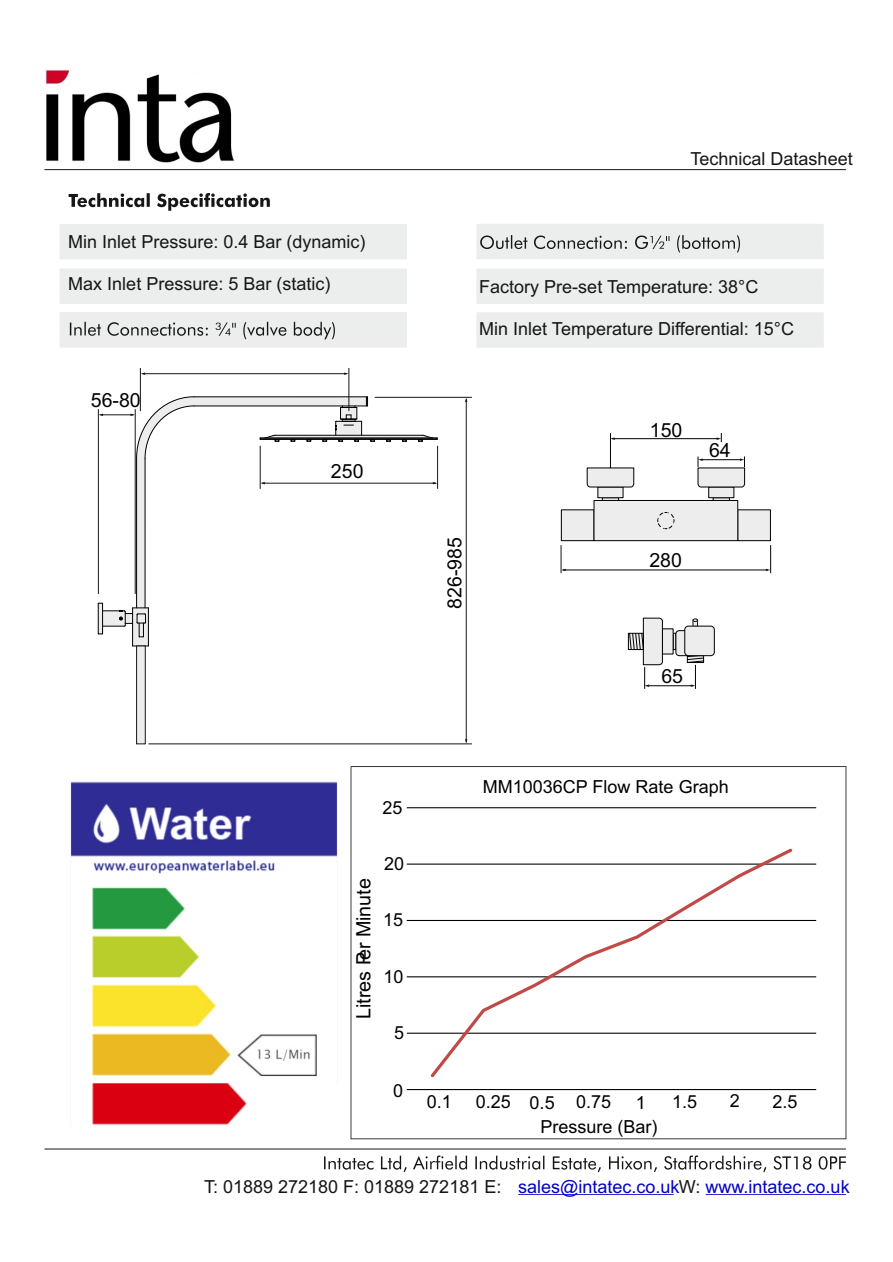
<style>
.page{position:relative;width:893px;height:1262px;background:#fff}
.page>*{position:absolute;margin:0;border:0;box-sizing:border-box;transform-origin:0 0}
.t1{font:19.8px "Arial";color:#000}
.t2{font:19.5px "Arial";color:#000}
.t3{font:18px "Arial";color:#151616}
.t4{font:18px "Arial";color:#000}
.t5{font:18px "Arial";color:#0000c4}
.s1{color:#151616}
</style>
<div class="page">
<img style="left:70px;top:781px;width:268px;height:344px">
<hr style="left:44px;top:1148px;width:801px;height:1px;background:#151616">
<svg style="left:324px;top:1155px;width:521px;height:17px"></svg>
<hr style="left:518px;top:1194px;width:155px;height:1px;background:#0000c4">
<hr style="left:705px;top:1194px;width:140px;height:1px;background:#0000c4">
<hr style="left:44px;top:169px;width:801px;height:1px;background:#151616">
<svg style="left:350px;top:766px;width:496px;height:373px"></svg>
<svg style="left:98px;top:396px;width:333px;height:251px"></svg>
<hr style="left:194px;top:396px;width:173px;height:1px;background:#000">
<hr style="left:194px;top:405px;width:173px;height:1px;background:#000">
<hr style="left:260px;top:437px;width:177px;height:1px;background:#000">
<hr style="left:260px;top:438px;width:177px;height:1px;background:#000">
<hr style="left:260px;top:439px;width:177px;height:1px;background:#000">
<hr style="left:148px;top:608px;width:1px;height:38px;background:#000">
<hr style="left:132px;top:608px;width:1px;height:38px;background:#000">
<svg style="left:119px;top:420px;width:314px;height:191px"></svg>
<svg style="left:98px;top:603px;width:50px;height:34px"></svg>
<svg style="left:260px;top:397px;width:171px;height:45px"></svg>
<hr style="left:143px;top:373px;width:203px;height:1px;background:#151616">
<hr style="left:140px;top:368px;width:1px;height:43px;background:#151616">
<hr style="left:348px;top:368px;width:1px;height:43px;background:#151616">
<hr style="left:466px;top:399px;width:1px;height:343px;background:#151616">
<hr style="left:374px;top:397px;width:98px;height:1px;background:#151616">
<hr style="left:148px;top:743px;width:324px;height:1px;background:#151616">
<hr style="left:262px;top:483px;width:174px;height:1px;background:#151616">
<hr style="left:437px;top:446px;width:1px;height:43px;background:#151616">
<hr style="left:260px;top:446px;width:1px;height:43px;background:#151616">
<hr style="left:100px;top:414px;width:33px;height:1px;background:#151616">
<hr style="left:98px;top:409px;width:1px;height:185px;background:#151616">
<hr style="left:135px;top:409px;width:1px;height:185px;background:#151616">
<svg style="left:133px;top:645px;width:15px;height:99px"></svg>
<svg style="left:692px;top:619px;width:6px;height:8px"></svg>
<div style="left:561px;top:510px;width:33px;height:30px;background:#ededed"></div>
<div style="left:561px;top:509px;width:33px;height:32px;border:1px solid #000"></div>
<div style="left:737px;top:510px;width:33px;height:30px;background:#ededed"></div>
<div style="left:737px;top:509px;width:33px;height:32px;border:1px solid #000"></div>
<div style="left:594px;top:500px;width:143px;height:40px;background:#ededed"></div>
<div style="left:593px;top:500px;width:145px;height:41px;border:1px solid #000"></div>
<div style="left:602px;top:497px;width:17px;height:4px;border:1px solid #000"></div>
<div style="left:598px;top:487px;width:25px;height:11px;background:#ededed"></div>
<div style="left:597px;top:486px;width:26px;height:12px;border:1px solid #000"></div>
<svg style="left:586px;top:467px;width:48px;height:21px"></svg>
<div style="left:712px;top:497px;width:17px;height:4px;border:1px solid #000"></div>
<div style="left:708px;top:487px;width:26px;height:11px;background:#ededed"></div>
<div style="left:708px;top:486px;width:26px;height:12px;border:1px solid #000"></div>
<svg style="left:657px;top:512px;width:17px;height:17px"></svg>
<div style="left:672px;top:633px;width:4px;height:17px;border:1px solid #000"></div>
<div style="left:662px;top:629px;width:11px;height:25px;background:#ededed"></div>
<div style="left:676px;top:630px;width:29px;height:25px;background:#ededed;border-radius:3px"></div>
<div style="left:675px;top:630px;width:30px;height:26px;border:1px solid #000;border-radius:3px"></div>
<div style="left:684px;top:626px;width:30px;height:29px;background:#ededed;border-radius:4px"></div>
<div style="left:684px;top:625px;width:30px;height:31px;border:1px solid #000;border-radius:4px"></div>
<hr style="left:612px;top:438px;width:107px;height:1px;background:#000">
<hr style="left:646px;top:685px;width:47px;height:1px;background:#000">
<hr style="left:562px;top:569px;width:205px;height:1px;background:#000">
<hr style="left:610px;top:433px;width:1px;height:35px;background:#000">
<svg style="left:692px;top:618px;width:6px;height:4px"></svg>
<svg style="left:716px;top:433px;width:6px;height:9px"></svg>
<svg style="left:697px;top:456px;width:48px;height:32px"></svg>
<svg style="left:130px;top:396px;width:65px;height:63px"></svg>
<svg style="left:560px;top:545px;width:5px;height:28px"></svg>
<svg style="left:765px;top:545px;width:6px;height:28px"></svg>
<svg style="left:686px;top:654px;width:18px;height:35px"></svg>
<svg style="left:628px;top:617px;width:35px;height:72px"></svg>
<div style="left:476px;top:330px;width:347px;height:18px;background:#eceded"></div>
<div style="left:476px;top:312px;width:347px;height:18px;background:#eceded"></div>
<div style="left:476px;top:286px;width:347px;height:18px;background:#eceded"></div>
<div style="left:476px;top:268px;width:347px;height:18px;background:#eceded"></div>
<div style="left:60px;top:329px;width:347px;height:18px;background:#eceded"></div>
<div style="left:60px;top:312px;width:347px;height:18px;background:#eceded"></div>
<div style="left:60px;top:286px;width:347px;height:18px;background:#eceded"></div>
<div style="left:60px;top:268px;width:347px;height:18px;background:#eceded"></div>
<div style="left:60px;top:241px;width:347px;height:18px;background:#eceded"></div>
<div style="left:60px;top:224px;width:347px;height:18px;background:#eceded"></div>
<svg style="left:69px;top:193px;width:201px;height:18px"></svg>
<svg style="left:70px;top:322px;width:265px;height:17px"></svg>
<div style="left:476px;top:241px;width:347px;height:18px;background:#eceded"></div>
<div style="left:476px;top:224px;width:347px;height:18px;background:#eceded"></div>
<svg style="left:480px;top:235px;width:260px;height:18px"></svg>
<img style="left:45px;top:70px;width:190px;height:93px">
<p class="t3" style="left:690px;top:151px;width:164px">Technical Datasheet</p>
<p class="t3" style="left:68px;top:234px;width:299px">Min Inlet Pressure: 0.4 Bar (dynamic)</p>
<p class="t3" style="left:68px;top:277px;width:264px">Max Inlet Pressure: 5 Bar (static)</p>
<p class="t3" style="left:479px;top:279px;width:280px">Factory Pre-set Temperature: 38°C</p>
<p class="t3" style="left:479px;top:321px;width:316px">Min Inlet Temperature Differential: 15°C</p>
<p class="t2" style="left:91px;top:392px;width:51px">56-80</p>
<p class="t2" style="left:331px;top:464px;width:34px">250</p>
<p class="t2" style="left:447px;top:609px;width:73px;rotate:-90deg">826-985</p>
<p class="t2" style="left:650px;top:423px;width:34px">150</p>
<p class="t2" style="left:709px;top:443px;width:23px">64</p>
<p class="t2" style="left:649px;top:552px;width:34px">280</p>
<p class="t2" style="left:661px;top:669px;width:23px">65</p>
<p class="t4" style="left:382px;top:800px;width:22px">25</p>
<p class="t1" style="left:356px;top:1019px;width:143px;rotate:-90deg">Litres Per Minute</p>
<p class="t4" style="left:384px;top:856px;width:22px">20</p>
<p class="t4" style="left:383px;top:913px;width:22px">15</p>
<p class="t4" style="left:383px;top:970px;width:22px">10</p>
<p class="t4" style="left:394px;top:1026px;width:12px">5</p>
<p class="t4" style="left:393px;top:1084px;width:12px">0</p>
<p class="t4" style="left:483px;top:779px;width:247px">MM10036CP Flow Rate Graph</p>
<p class="t4" style="left:427px;top:1094px;width:27px">0.1</p>
<p class="t4" style="left:475px;top:1095px;width:137px">0.25 0.5 0.75</p>
<p class="t4" style="left:635px;top:1095px;width:12px">1</p>
<p class="t4" style="left:672px;top:1095px;width:27px">1.5</p>
<p class="t4" style="left:729px;top:1094px;width:12px">2</p>
<p class="t4" style="left:772px;top:1094px;width:27px">2.5</p>
<p class="t4" style="left:540px;top:1120px;width:119px">Pressure (Bar)</p>
<p class="t5" style="left:204px;top:1179px;width:647px"><span class="s1">T: 01889 272180 F: 01889 272181 E:</span> sales@intatec.co.uk<span class="s1">W:</span> www.intatec.co.uk</p>
</div>
